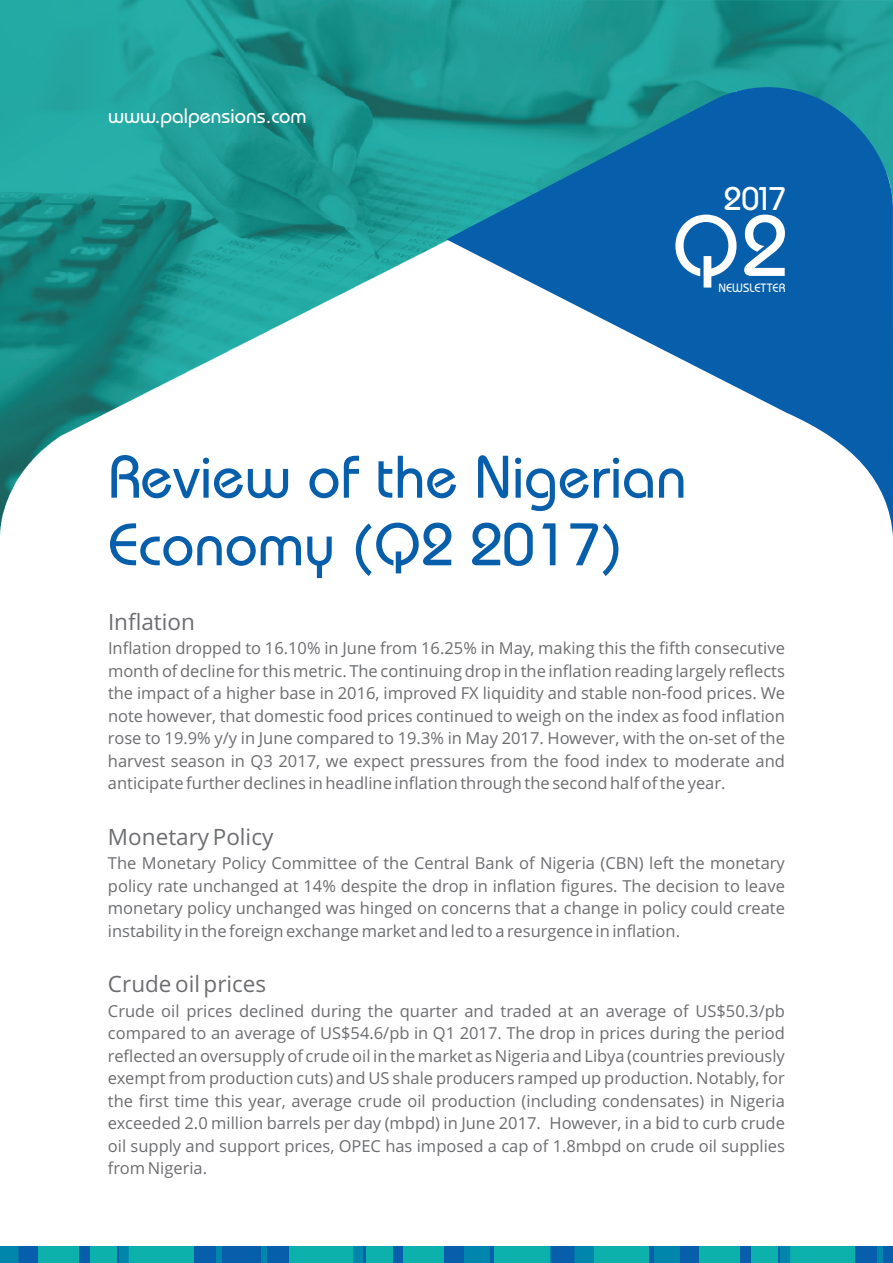
<style>
.page{position:relative;width:893px;height:1263px;background:#fff}
.page>*{position:absolute;margin:0;border:0;box-sizing:border-box;transform-origin:0 0}
.t1{font:500 86.25px "Bauhaus IT Cby BT";color:#fff}
.t2{font:500 60px/67.7px "Bauhaus IT Cby BT";color:#075eaa}
.t3{font:500 32.85px "Bauhaus IT Cby BT";color:#fff}
.t4{font:22.5px "Open Sans";color:#6c6d70}
.t5{font:500 20.7px "Bauhaus IT Cby BT";color:#fff}
.t6{font:16.5px/22.5px "Open Sans";color:#6c6d70;text-align:justify}
.t7{font:500 12px "Bauhaus IT Cby BT";color:#fff}
</style>
<div class="page">
<img style="left:0;top:0;width:893px;height:536px">
<svg style="left:446px;top:58px;width:447px;height:478px"></svg>
<div style="left:0;top:1246px;width:241px;height:17px;background:#075eaa"></div>
<div style="left:90px;top:1246px;width:27px;height:17px;background:#0db1ab"></div>
<div style="left:39px;top:1246px;width:40px;height:17px;background:#0db1ab"></div>
<div style="left:129px;top:1246px;width:65px;height:17px;background:#0db1ab"></div>
<img style="left:216px;top:1246px;width:5px;height:17px">
<img style="left:120px;top:1246px;width:9px;height:17px">
<img style="left:0;top:1246px;width:18px;height:17px">
<div style="left:241px;top:1246px;width:351px;height:17px;background:#075eaa"></div>
<div style="left:495px;top:1246px;width:55px;height:17px;background:#0db1ab"></div>
<div style="left:366px;top:1246px;width:27px;height:17px;background:#0db1ab"></div>
<div style="left:404px;top:1246px;width:40px;height:17px;background:#0db1ab"></div>
<div style="left:289px;top:1246px;width:64px;height:17px;background:#0db1ab"></div>
<img style="left:261px;top:1246px;width:5px;height:17px">
<img style="left:353px;top:1246px;width:10px;height:17px">
<img style="left:464px;top:1246px;width:25px;height:17px">
<img style="left:550px;top:1246px;width:1px;height:17px">
<div style="left:551px;top:1246px;width:342px;height:17px;background:#075eaa"></div>
<div style="left:594px;top:1246px;width:55px;height:17px;background:#0db1ab"></div>
<div style="left:751px;top:1246px;width:27px;height:17px;background:#0db1ab"></div>
<div style="left:700px;top:1246px;width:40px;height:17px;background:#0db1ab"></div>
<div style="left:790px;top:1246px;width:65px;height:17px;background:#0db1ab"></div>
<img style="left:877px;top:1246px;width:5px;height:17px">
<img style="left:781px;top:1246px;width:9px;height:17px">
<img style="left:655px;top:1246px;width:24px;height:17px">
<img style="left:575px;top:1246px;width:19px;height:17px">
<p class="t5" style="left:108px;top:107px;width:200px">www.palpensions.com</p>
<h3 class="t3" style="left:723px;top:185px;width:64px">2017</h3>
<h1 class="t1" style="left:673px;top:210px;width:116px">Q2</h1>
<p class="t7" style="left:718px;top:282px;width:68px">NEWSLETTER</p>
<h2 class="t2" style="left:108px;top:448px;width:580px">Review of the Nigerian<br>Economy (Q2 2017)</h2>
<h3 class="t4" style="left:108px;top:613px;width:88px">Inflation</h3>
<p class="t6" style="left:108px;top:639px;width:678px">Inflation dropped to 16.10% in June from 16.25% in May, making this the fifth consecutive month of decline for this metric. The continuing drop in the inflation reading largely reflects the impact of a higher base in 2016, improved FX liquidity and stable non-food prices. We note however, that domestic food prices continued to weigh on the index as food inflation rose to 19.9% y/y in June compared to 19.3% in May 2017. However, with the on-set of the harvest season in Q3 2017, we expect pressures from the food index to moderate and anticipate further declines in headline inflation through the second half of the year.</p>
<h3 class="t4" style="left:108px;top:828px;width:167px">Monetary Policy</h3>
<p class="t6" style="left:108px;top:853px;width:678px">The Monetary Policy Committee of the Central Bank of Nigeria (CBN) left the monetary policy rate unchanged at 14% despite the drop in inflation figures. The decision to leave monetary policy unchanged was hinged on concerns that a change in policy could create instability in the foreign exchange market and led to a resurgence in inflation.</p>
<h3 class="t4" style="left:108px;top:975px;width:160px">Crude oil prices</h3>
<p class="t6" style="left:108px;top:1001px;width:679px">Crude oil prices declined during the quarter and traded at an average of US$50.3/pb compared to an average of US$54.6/pb in Q1 2017. The drop in prices during the period reflected an oversupply of crude oil in the market as Nigeria and Libya (countries previously exempt from production cuts) and US shale producers ramped up production. Notably, for the first time this year, average crude oil production (including condensates) in Nigeria exceeded 2.0 million barrels per day (mbpd) in June 2017. However, in a bid to curb crude oil supply and support prices, OPEC has imposed a cap of 1.8mbpd on crude oil supplies from Nigeria.</p>
</div>
